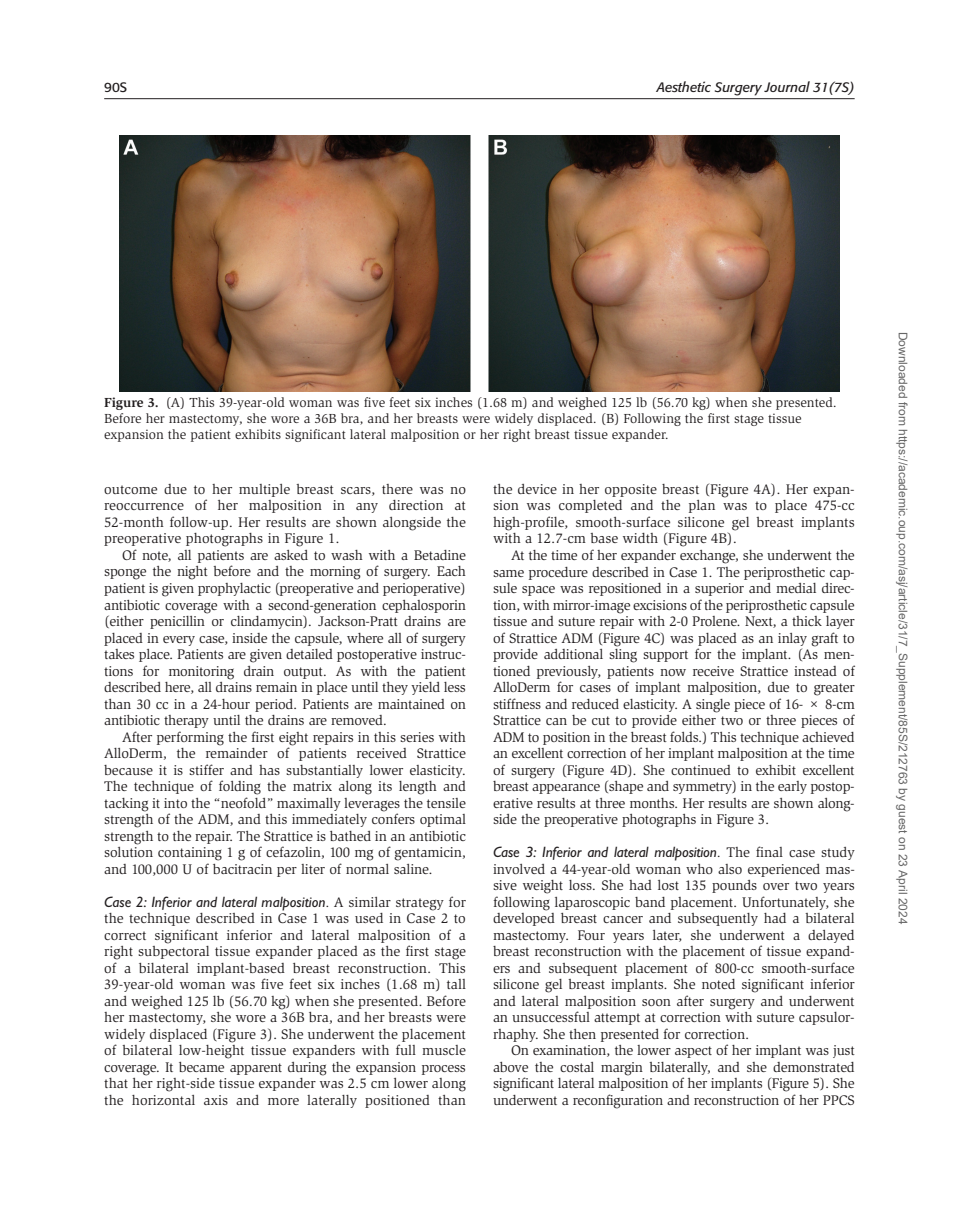
<style>
.page{position:relative;width:959px;height:1229px;background:#fff}
.page>*{position:absolute;margin:0;border:0;box-sizing:border-box;transform-origin:0 0}
.t1{font:italic 15px "Gill Sans";letter-spacing:-.005em;color:#231f20}
.t2{font:14.25px/16.5px "Slimbach";letter-spacing:-.01em;color:#231f20;text-align:justify}
.t3{font:13.5px/15.8px "Slimbach";color:#231f20}
.t4{font:italic 13.5px "Formata";color:#231f20}
.t5{font:13.5px "Formata";color:#231f20}
.t6{font:12px "Arial";color:#666}
.s1{font-weight:700}
.s2{font-family:"Slimbach";font-style:normal;font-size:13.5px}
.s3{font-family:"Slimbach";font-style:normal;font-size:14.25px}
</style>
<div class="page">
<hr style="left:104px;top:98px;width:750px;height:1px;background:#231f20">
<img style="left:119px;top:135px;width:720px;height:257px">
<p class="t5" style="left:104px;top:79px;width:25px">90S</p>
<p class="t4" style="left:657px;top:79px;width:199px">Aesthetic Surgery Journal 31(7S)</p>
<p class="t3" style="left:104px;top:395px;width:734px"><span class="s1">Figure 3.</span> (A) This 39-year-old woman was five feet six inches (1.68 m) and weighed 125 lb (56.70 kg) when she presented.<br>Before her mastectomy, she wore a 36B bra, and her breasts were widely displaced. (B) Following the first stage tissue expansion the patient exhibits significant lateral malposition or her right breast tissue expander.</p>
<p class="t2" style="left:104px;top:481px;width:363px">outcome due to her multiple breast scars, there was no reoccurrence of her malposition in any direction at 52-month follow-up. Her results are shown alongside the preoperative photographs in Figure 1.</p>
<p class="t2" style="left:104px;top:547px;width:363px;text-indent:18px">Of note, all patients are asked to wash with a Betadine sponge the night before and the morning of surgery. Each patient is given prophylactic (preoperative and perioperative) antibiotic coverage with a second-generation cephalosporin (either penicillin or clindamycin). Jackson-Pratt drains are placed in every case, inside the capsule, where all of surgery takes place. Patients are given detailed postoperative instruc&shy;tions for monitoring drain output. As with the patient described here, all drains remain in place until they yield less than 30 cc in a 24-hour period. Patients are maintained on antibiotic therapy until the drains are removed.</p>
<p class="t2" style="left:104px;top:728px;width:363px;text-indent:18px">After performing the first eight repairs in this series with AlloDerm, the remainder of patients received Strattice because it is stiffer and has substantially lower elasticity.<br>The technique of folding the matrix along its length and tacking it into the “neofold” maximally leverages the tensile strength of the ADM, and this immediately confers optimal strength to the repair. The Strattice is bathed in an antibiotic solution containing 1 g of cefazolin, 100 mg of gentamicin, and 100,000 U of bacitracin per liter of normal saline.</p>
<p class="t1" style="left:104px;top:893px;width:363px">Case 2: Inferior and lateral malposition<span class="s2">.</span> <span class="s3">A similar strategy for</span></p>
<p class="t2" style="left:104px;top:910px;width:363px">the technique described in Case 1 was used in Case 2 to correct significant inferior and lateral malposition of a right subpectoral tissue expander placed as the first stage of a bilateral implant-based breast reconstruction. This 39-year-old woman was five feet six inches (1.68 m) tall and weighed 125 lb (56.70 kg) when she presented. Before her mastectomy, she wore a 36B bra, and her breasts were widely displaced (Figure 3). She underwent the placement of bilateral low-height tissue expanders with full muscle coverage. It became apparent during the expansion process that her right-side tissue expander was 2.5 cm lower along the horizontal axis and more laterally positioned than</p>
<p class="t2" style="left:493px;top:481px;width:363px">the device in her opposite breast (Figure 4A). Her expan&shy;sion was completed and the plan was to place 475-cc high-profile, smooth-surface silicone gel breast implants with a 12.7-cm base width (Figure 4B).</p>
<p class="t2" style="left:493px;top:547px;width:363px;text-indent:18px">At the time of her expander exchange, she underwent the same procedure described in Case 1. The periprosthetic cap&shy;sule space was repositioned in a superior and medial direc&shy;tion, with mirror-image excisions of the periprosthetic capsule tissue and suture repair with 2-0 Prolene. Next, a thick layer of Strattice ADM (Figure 4C) was placed as an inlay graft to provide additional sling support for the implant. (As men&shy;tioned previously, patients now receive Strattice instead of AlloDerm for cases of implant malposition, due to greater stiffness and reduced elasticity. A single piece of 16- × 8-cm Strattice can be cut to provide either two or three pieces of ADM to position in the breast folds.) This technique achieved an excellent correction of her implant malposition at the time of surgery (Figure 4D). She continued to exhibit excellent breast appearance (shape and symmetry) in the early postop&shy;erative results at three months. Her results are shown along&shy;side the preoperative photographs in Figure 3.</p>
<p class="t1" style="left:493px;top:843px;width:363px">Case 3: Inferior and lateral malposition<span class="s2">.</span> <span class="s3">The final case study</span></p>
<p class="t2" style="left:493px;top:860px;width:363px">involved a 44-year-old woman who also experienced mas&shy;sive weight loss. She had lost 135 pounds over two years following laparoscopic band placement. Unfortunately, she developed breast cancer and subsequently had a bilateral mastectomy. Four years later, she underwent a delayed breast reconstruction with the placement of tissue expand&shy;ers and subsequent placement of 800-cc smooth-surface silicone gel breast implants. She noted significant inferior and lateral malposition soon after surgery and underwent an unsuccessful attempt at correction with suture capsulor&shy;rhaphy. She then presented for correction.</p>
<p class="t2" style="left:493px;top:1042px;width:363px;text-indent:18px">On examination, the lower aspect of her implant was just above the costal margin bilaterally, and she demonstrated significant lateral malposition of her implants (Figure 5). She underwent a reconfiguration and reconstruction of her PPCS</p>
<p class="t6" style="left:907px;top:331px;width:594px;rotate:90deg">Downloaded from https://academic.oup.com/asj/article/31/7_Supplement/85S/212763 by guest on 23 April 2024</p>
</div>
